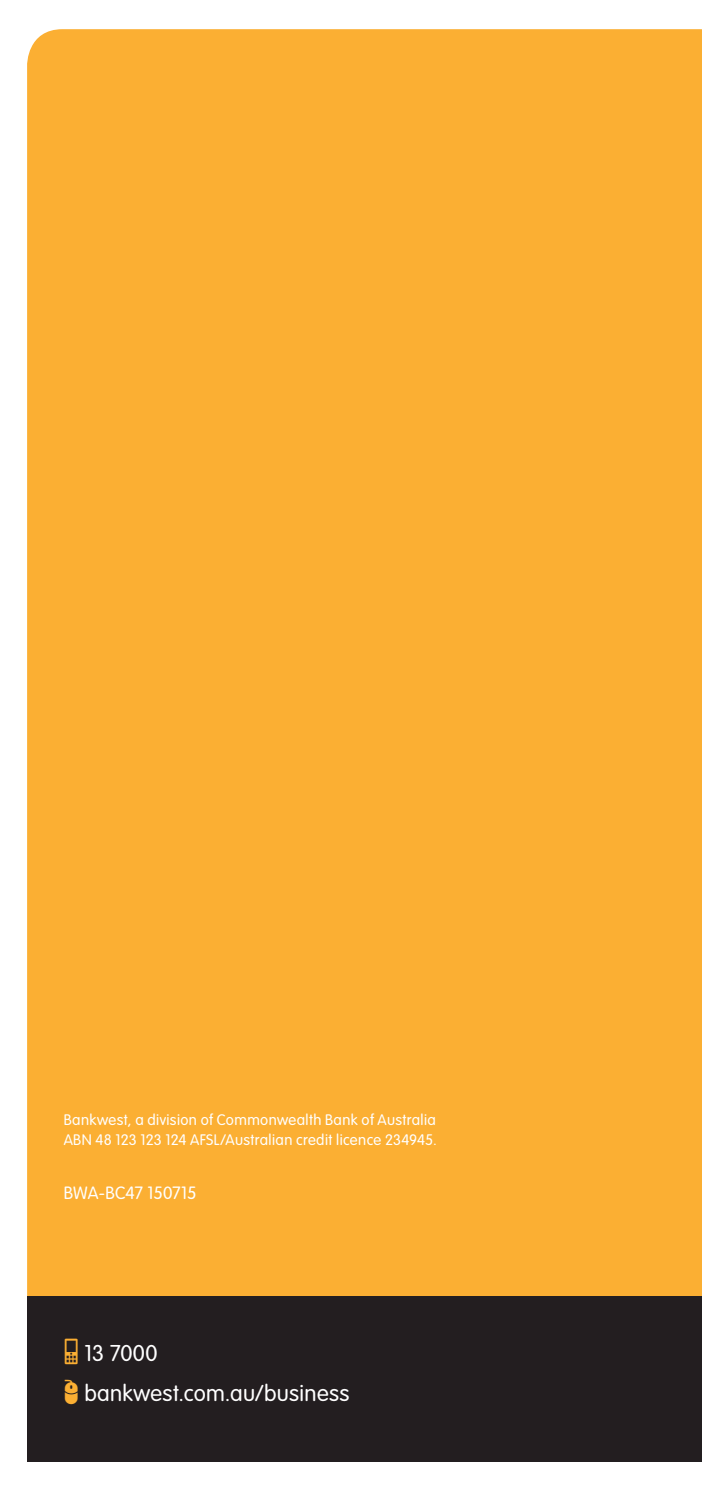
<style>
.page{position:relative;width:702px;height:1489px;background:#fff}
.page>*{position:absolute;margin:0;border:0;box-sizing:border-box;transform-origin:0 0}
.t1{font:300 22.5px/39.8px "Bankwest Rounded";letter-spacing:.015em;color:#fff}
.t2{font:300 17.5px "Bankwest Rounded";letter-spacing:-.005em;color:#fff}
.t3{font:300 15px/20px "Bankwest Rounded";letter-spacing:.025em;color:#fff}
.s1{color:#fbaf33}
</style>
<div class="page">
<div style="left:27px;top:29px;width:675px;height:1266px;background:#fbaf33"></div>
<div style="left:27px;top:1295px;width:675px;height:166px;background:#231e20"></div>
<p class="t3" style="left:64px;top:1109px;width:374px">Bankwest, a division of Commonwealth Bank of Australia<br>ABN 48 123 123 124 AFSL/Australian credit licence 234945.</p>
<p class="t2" style="left:64px;top:1181px;width:134px">BWA-BC47 150715</p>
<h1 class="t1" style="left:64px;top:1332px;width:287px"><span class="s1">π</span> 13 7000<br><span class="s1">µ</span> bankwest.com.au/business</h1>
</div>
